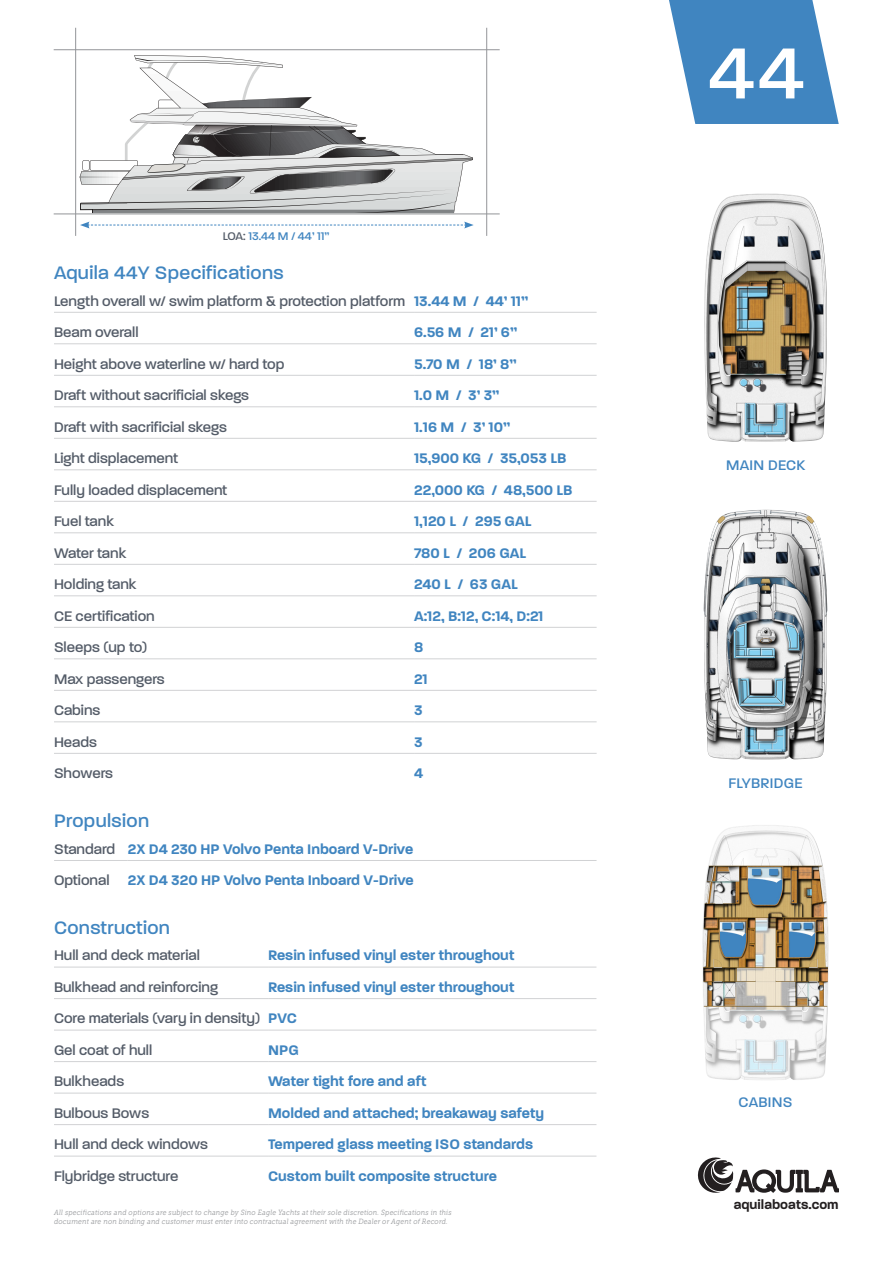
<style>
.page{position:relative;width:893px;height:1263px;background:#fff}
.page>*{position:absolute;margin:0;border:0;box-sizing:border-box;transform-origin:0 0}
.t1{font:500 78px "Paralucent";color:#fff}
.t2{font:500 19.5px "Paralucent";letter-spacing:.02em;color:#4085c0}
.t3{font:500 15px "Paralucent";color:#545c68}
.t4{font:600 15px "Paralucent";color:#4085c0}
.t5{font:500 15px "Paralucent";letter-spacing:.02em;color:#4085c0}
.t6{font:600 13.8px "Paralucent";color:#231f20}
.t7{font:500 12px "Paralucent";color:#4085c0}
.t8{font:italic 7.5px/9px "Museo Slab 300";letter-spacing:.025em;color:#939598;scale:.9 1}
.s1{color:#545c68}
</style>
<div class="page">
<svg style="left:669px;top:0;width:170px;height:124px"></svg>
<hr style="left:54px;top:312px;width:360px;height:1px;background:#d1d2d4">
<hr style="left:414px;top:312px;width:183px;height:1px;background:#d1d2d4">
<hr style="left:54px;top:343px;width:360px;height:1px;background:#d1d2d4">
<hr style="left:414px;top:343px;width:183px;height:1px;background:#d1d2d4">
<hr style="left:54px;top:375px;width:360px;height:1px;background:#d1d2d4">
<hr style="left:414px;top:375px;width:183px;height:1px;background:#d1d2d4">
<hr style="left:54px;top:406px;width:360px;height:1px;background:#d1d2d4">
<hr style="left:414px;top:406px;width:183px;height:1px;background:#d1d2d4">
<hr style="left:54px;top:438px;width:360px;height:1px;background:#d1d2d4">
<hr style="left:414px;top:438px;width:183px;height:1px;background:#d1d2d4">
<hr style="left:54px;top:469px;width:360px;height:1px;background:#d1d2d4">
<hr style="left:414px;top:469px;width:183px;height:1px;background:#d1d2d4">
<hr style="left:54px;top:501px;width:360px;height:1px;background:#d1d2d4">
<hr style="left:414px;top:501px;width:183px;height:1px;background:#d1d2d4">
<hr style="left:54px;top:532px;width:360px;height:1px;background:#d1d2d4">
<hr style="left:414px;top:532px;width:183px;height:1px;background:#d1d2d4">
<hr style="left:54px;top:564px;width:360px;height:1px;background:#d1d2d4">
<hr style="left:414px;top:564px;width:183px;height:1px;background:#d1d2d4">
<hr style="left:54px;top:595px;width:360px;height:1px;background:#d1d2d4">
<hr style="left:414px;top:595px;width:183px;height:1px;background:#d1d2d4">
<hr style="left:54px;top:627px;width:360px;height:1px;background:#d1d2d4">
<hr style="left:414px;top:627px;width:183px;height:1px;background:#d1d2d4">
<hr style="left:54px;top:658px;width:360px;height:1px;background:#d1d2d4">
<hr style="left:414px;top:658px;width:183px;height:1px;background:#d1d2d4">
<hr style="left:54px;top:690px;width:360px;height:1px;background:#d1d2d4">
<hr style="left:414px;top:690px;width:183px;height:1px;background:#d1d2d4">
<hr style="left:54px;top:721px;width:360px;height:1px;background:#d1d2d4">
<hr style="left:414px;top:721px;width:183px;height:1px;background:#d1d2d4">
<hr style="left:54px;top:753px;width:360px;height:1px;background:#d1d2d4">
<hr style="left:414px;top:753px;width:183px;height:1px;background:#d1d2d4">
<svg style="left:80px;top:55px;width:393px;height:158px"></svg>
<hr style="left:54px;top:214px;width:446px;height:1px;background:#939598">
<hr style="left:54px;top:49px;width:446px;height:1px;background:#939598">
<hr style="left:75px;top:28px;width:1px;height:208px;background:#939598">
<hr style="left:486px;top:28px;width:1px;height:208px;background:#939598">
<svg style="left:80px;top:222px;width:394px;height:6px"></svg>
<img style="left:704px;top:194px;width:123px;height:248px">
<img style="left:704px;top:510px;width:123px;height:250px">
<img style="left:702px;top:825px;width:127px;height:255px">
<svg style="left:698px;top:1157px;width:141px;height:36px"></svg>
<hr style="left:54px;top:860px;width:74px;height:1px;background:#d1d2d4">
<hr style="left:128px;top:860px;width:468px;height:1px;background:#d1d2d4">
<hr style="left:54px;top:967px;width:214px;height:1px;background:#d1d2d4">
<hr style="left:268px;top:967px;width:328px;height:1px;background:#d1d2d4">
<hr style="left:54px;top:998px;width:214px;height:1px;background:#d1d2d4">
<hr style="left:268px;top:998px;width:328px;height:1px;background:#d1d2d4">
<hr style="left:54px;top:1030px;width:214px;height:1px;background:#d1d2d4">
<hr style="left:268px;top:1030px;width:328px;height:1px;background:#d1d2d4">
<hr style="left:54px;top:1061px;width:214px;height:1px;background:#d1d2d4">
<hr style="left:268px;top:1061px;width:328px;height:1px;background:#d1d2d4">
<hr style="left:54px;top:1093px;width:214px;height:1px;background:#d1d2d4">
<hr style="left:268px;top:1093px;width:328px;height:1px;background:#d1d2d4">
<hr style="left:54px;top:1124px;width:214px;height:1px;background:#d1d2d4">
<hr style="left:268px;top:1124px;width:328px;height:1px;background:#d1d2d4">
<hr style="left:54px;top:1156px;width:214px;height:1px;background:#d1d2d4">
<hr style="left:268px;top:1156px;width:328px;height:1px;background:#d1d2d4">
<p class="t7" style="left:223px;top:230px;width:108px"><span class="s1">LOA:</span> 13.44 M / 44’ 11”</p>
<p class="t2" style="left:54px;top:261px;width:231px">Aquila 44Y Specifications</p>
<p class="t3" style="left:54px;top:292px;width:353px">Length overall w/ swim platform &amp; protection platform</p>
<p class="t4" style="left:414px;top:292px;width:116px">13.44 M / 44’ 11”</p>
<p class="t3" style="left:54px;top:323px;width:86px">Beam overall</p>
<p class="t4" style="left:414px;top:323px;width:105px">6.56 M / 21’ 6”</p>
<p class="t3" style="left:54px;top:355px;width:232px">Height above waterline w/ hard top</p>
<p class="t4" style="left:414px;top:355px;width:104px">5.70 M / 18’ 8”</p>
<p class="t3" style="left:54px;top:386px;width:197px">Draft without sacrificial skegs</p>
<p class="t4" style="left:414px;top:386px;width:87px">1.0 M / 3’ 3”</p>
<p class="t3" style="left:54px;top:418px;width:174px">Draft with sacrificial skegs</p>
<p class="t4" style="left:414px;top:418px;width:98px">1.16 M / 3’ 10”</p>
<p class="t3" style="left:54px;top:449px;width:126px">Light displacement</p>
<p class="t4" style="left:414px;top:449px;width:154px">15,900 KG / 35,053 LB</p>
<p class="t3" style="left:54px;top:481px;width:175px">Fully loaded displacement</p>
<p class="t4" style="left:414px;top:481px;width:160px">22,000 KG / 48,500 LB</p>
<p class="t3" style="left:54px;top:512px;width:62px">Fuel tank</p>
<p class="t4" style="left:414px;top:512px;width:119px">1,120 L / 295 GAL</p>
<p class="t3" style="left:54px;top:544px;width:74px">Water tank</p>
<p class="t4" style="left:414px;top:544px;width:114px">780 L / 206 GAL</p>
<p class="t3" style="left:54px;top:575px;width:84px">Holding tank</p>
<p class="t4" style="left:414px;top:575px;width:105px">240 L / 63 GAL</p>
<p class="t3" style="left:54px;top:607px;width:102px">CE certification</p>
<p class="t4" style="left:414px;top:607px;width:131px">A:12, B:12, C:14, D:21</p>
<p class="t3" style="left:54px;top:638px;width:95px">Sleeps (up to)</p>
<p class="t4" style="left:414px;top:638px;width:11px">8</p>
<p class="t3" style="left:54px;top:670px;width:112px">Max passengers</p>
<p class="t4" style="left:414px;top:670px;width:15px">21</p>
<p class="t3" style="left:54px;top:701px;width:48px">Cabins</p>
<p class="t4" style="left:414px;top:701px;width:10px">3</p>
<p class="t3" style="left:54px;top:733px;width:45px">Heads</p>
<p class="t4" style="left:414px;top:733px;width:10px">3</p>
<p class="t3" style="left:54px;top:764px;width:61px">Showers</p>
<p class="t4" style="left:414px;top:764px;width:11px">4</p>
<p class="t2" style="left:54px;top:809px;width:97px">Propulsion</p>
<p class="t3" style="left:54px;top:840px;width:63px">Standard</p>
<p class="t4" style="left:128px;top:840px;width:287px">2X D4 230 HP Volvo Penta Inboard V-Drive</p>
<p class="t3" style="left:54px;top:871px;width:57px">Optional</p>
<p class="t4" style="left:128px;top:871px;width:288px">2X D4 320 HP Volvo Penta Inboard V-Drive</p>
<p class="t2" style="left:54px;top:916px;width:118px">Construction</p>
<p class="t3" style="left:54px;top:947px;width:147px">Hull and deck material</p>
<p class="t4" style="left:268px;top:946px;width:248px">Resin infused vinyl ester throughout</p>
<p class="t3" style="left:54px;top:978px;width:166px">Bulkhead and reinforcing</p>
<p class="t4" style="left:268px;top:978px;width:248px">Resin infused vinyl ester throughout</p>
<p class="t3" style="left:54px;top:1010px;width:208px">Core materials (vary in density)</p>
<p class="t4" style="left:268px;top:1009px;width:30px">PVC</p>
<p class="t3" style="left:54px;top:1041px;width:100px">Gel coat of hull</p>
<p class="t4" style="left:268px;top:1041px;width:32px">NPG</p>
<p class="t3" style="left:54px;top:1073px;width:72px">Bulkheads</p>
<p class="t4" style="left:268px;top:1072px;width:160px">Water tight fore and aft</p>
<p class="t3" style="left:54px;top:1104px;width:97px">Bulbous Bows</p>
<p class="t4" style="left:268px;top:1104px;width:278px">Molded and attached; breakaway safety</p>
<p class="t3" style="left:54px;top:1136px;width:156px">Hull and deck windows</p>
<p class="t4" style="left:268px;top:1135px;width:266px">Tempered glass meeting ISO standards</p>
<p class="t3" style="left:54px;top:1167px;width:126px">Flybridge structure</p>
<p class="t4" style="left:268px;top:1167px;width:230px">Custom built composite structure</p>
<p class="t8" style="left:54px;top:1207px;width:443px">All specifications and options are subject to change by Sino Eagle Yachts at their sole discretion. Specifications in this document are non binding and customer must enter into contractual agreement with the Dealer or Agent of Record.</p>
<p class="t1" style="left:708px;top:27px;width:97px">44</p>
<p class="t5" style="left:726px;top:456px;width:81px">MAIN DECK</p>
<p class="t5" style="left:728px;top:775px;width:76px">FLYBRIDGE</p>
<p class="t5" style="left:738px;top:1093px;width:56px">CABINS</p>
<p class="t6" style="left:734px;top:1196px;width:106px">aquilaboats.com</p>
</div>
